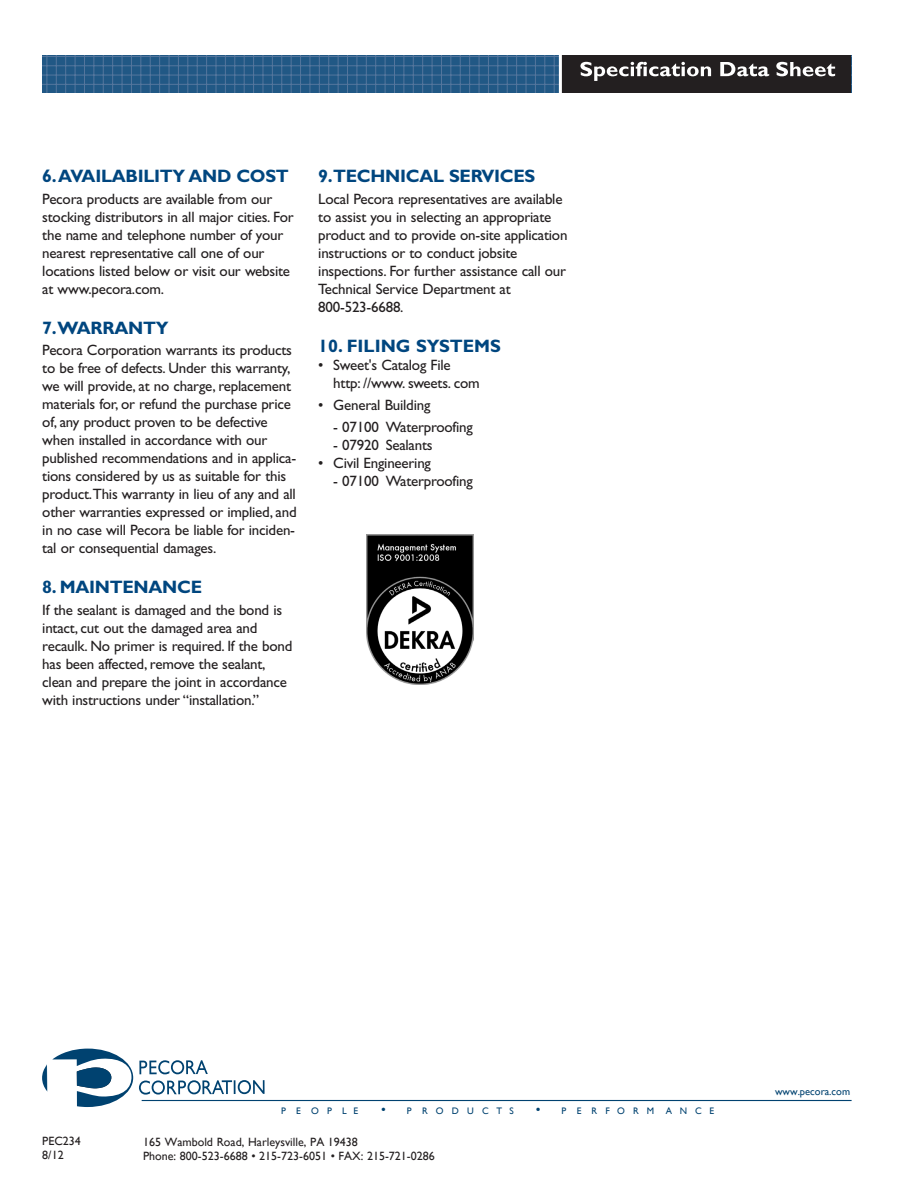
<style>
.page{position:relative;width:918px;height:1188px;background:#fff}
.page>*{position:absolute;margin:0;border:0;box-sizing:border-box;transform-origin:0 0}
.t1{font:700 18px "Gill Sans";letter-spacing:-.015em;color:#00467f}
.t2{font:15px/18px "Gill Sans";letter-spacing:-.015em;color:#231f20}
.t3{font:12px/13.5px "Gill Sans";color:#231f20}
.t4{font:10.5px "Gill Sans";color:#00467f}
.t5{font:10.5px "Gill Sans";color:#004270}
.t6{font:10.2px "Gill Sans";letter-spacing:.835em;color:#00467f}
.t7{font:9.45px "Gill Sans";letter-spacing:.855em;color:#004270}
.t8{font:9.45px "Gill Sans";letter-spacing:.835em;color:#004270}
.s1{font-size:13.5px}
</style>
<div class="page">
<img style="left:367px;top:535px;width:107px;height:149px">
<hr style="left:142px;top:1100px;width:710px;height:1px;background:#004270">
<svg style="left:139px;top:1080px;width:126px;height:15px"></svg>
<svg style="left:42px;top:1049px;width:91px;height:58px"></svg>
<svg style="left:139px;top:1060px;width:69px;height:14px"></svg>
<div style="left:42px;top:56px;width:809px;height:37px;background:#215885"></div>
<hr style="left:42px;top:56px;width:809px;height:1px;background:#54769d">
<hr style="left:42px;top:65px;width:809px;height:1px;background:#54769d">
<hr style="left:42px;top:75px;width:809px;height:1px;background:#54769d">
<hr style="left:42px;top:84px;width:809px;height:1px;background:#54769d">
<hr style="left:42px;top:93px;width:809px;height:1px;background:#54769d">
<hr style="left:554px;top:56px;width:1px;height:37px;background:#54769d">
<hr style="left:544px;top:56px;width:1px;height:37px;background:#54769d">
<hr style="left:535px;top:56px;width:1px;height:37px;background:#54769d">
<hr style="left:526px;top:56px;width:1px;height:37px;background:#54769d">
<hr style="left:516px;top:56px;width:1px;height:37px;background:#54769d">
<hr style="left:507px;top:56px;width:1px;height:37px;background:#54769d">
<hr style="left:497px;top:56px;width:1px;height:37px;background:#54769d">
<hr style="left:488px;top:56px;width:1px;height:37px;background:#54769d">
<hr style="left:479px;top:56px;width:1px;height:37px;background:#54769d">
<hr style="left:469px;top:56px;width:1px;height:37px;background:#54769d">
<hr style="left:460px;top:56px;width:1px;height:37px;background:#54769d">
<hr style="left:450px;top:56px;width:1px;height:37px;background:#54769d">
<hr style="left:441px;top:56px;width:1px;height:37px;background:#54769d">
<hr style="left:432px;top:56px;width:1px;height:37px;background:#54769d">
<hr style="left:422px;top:56px;width:1px;height:37px;background:#54769d">
<hr style="left:413px;top:56px;width:1px;height:37px;background:#54769d">
<hr style="left:404px;top:56px;width:1px;height:37px;background:#54769d">
<hr style="left:394px;top:56px;width:1px;height:37px;background:#54769d">
<hr style="left:385px;top:56px;width:1px;height:37px;background:#54769d">
<hr style="left:375px;top:56px;width:1px;height:37px;background:#54769d">
<hr style="left:366px;top:56px;width:1px;height:37px;background:#54769d">
<hr style="left:357px;top:56px;width:1px;height:37px;background:#54769d">
<hr style="left:347px;top:56px;width:1px;height:37px;background:#54769d">
<hr style="left:338px;top:56px;width:1px;height:37px;background:#54769d">
<hr style="left:328px;top:56px;width:1px;height:37px;background:#54769d">
<hr style="left:319px;top:56px;width:1px;height:37px;background:#54769d">
<hr style="left:310px;top:56px;width:1px;height:37px;background:#54769d">
<hr style="left:300px;top:56px;width:1px;height:37px;background:#54769d">
<hr style="left:291px;top:56px;width:1px;height:37px;background:#54769d">
<hr style="left:281px;top:56px;width:1px;height:37px;background:#54769d">
<hr style="left:272px;top:56px;width:1px;height:37px;background:#54769d">
<hr style="left:263px;top:56px;width:1px;height:37px;background:#54769d">
<hr style="left:253px;top:56px;width:1px;height:37px;background:#54769d">
<hr style="left:244px;top:56px;width:1px;height:37px;background:#54769d">
<hr style="left:234px;top:56px;width:1px;height:37px;background:#54769d">
<hr style="left:225px;top:56px;width:1px;height:37px;background:#54769d">
<hr style="left:216px;top:56px;width:1px;height:37px;background:#54769d">
<hr style="left:206px;top:56px;width:1px;height:37px;background:#54769d">
<hr style="left:197px;top:56px;width:1px;height:37px;background:#54769d">
<hr style="left:187px;top:56px;width:1px;height:37px;background:#54769d">
<hr style="left:178px;top:56px;width:1px;height:37px;background:#54769d">
<hr style="left:169px;top:56px;width:1px;height:37px;background:#54769d">
<hr style="left:159px;top:56px;width:1px;height:37px;background:#54769d">
<hr style="left:150px;top:56px;width:1px;height:37px;background:#54769d">
<hr style="left:140px;top:56px;width:1px;height:37px;background:#54769d">
<hr style="left:131px;top:56px;width:1px;height:37px;background:#54769d">
<hr style="left:122px;top:56px;width:1px;height:37px;background:#54769d">
<hr style="left:112px;top:56px;width:1px;height:37px;background:#54769d">
<hr style="left:103px;top:56px;width:1px;height:37px;background:#54769d">
<hr style="left:93px;top:56px;width:1px;height:37px;background:#54769d">
<hr style="left:84px;top:56px;width:1px;height:37px;background:#54769d">
<hr style="left:75px;top:56px;width:1px;height:37px;background:#54769d">
<hr style="left:65px;top:56px;width:1px;height:37px;background:#54769d">
<hr style="left:56px;top:56px;width:1px;height:37px;background:#54769d">
<hr style="left:47px;top:56px;width:1px;height:37px;background:#54769d">
<div style="left:562px;top:56px;width:289px;height:37px;background:#231f20"></div>
<svg style="left:580px;top:62px;width:131px;height:19px"></svg>
<svg style="left:720px;top:62px;width:49px;height:14px"></svg>
<svg style="left:776px;top:62px;width:59px;height:14px"></svg>
<hr style="left:559px;top:56px;width:3px;height:41px;background:#fff">
<p class="t1" style="left:42px;top:165px;width:248px">6.AVAILABILITY AND COST</p>
<p class="t2" style="left:42px;top:190px;width:253px">Pecora products are available from our stocking distributors in all major cities. For the name and telephone number of your nearest representative call one of our locations listed below or visit our website at www.pecora.com.</p>
<p class="t1" style="left:42px;top:317px;width:128px">7.WARRANTY</p>
<p class="t2" style="left:42px;top:341px;width:256px">Pecora Corporation warrants its products to be free of defects. Under this warranty, we will provide, at no charge, replacement materials for, or refund the purchase price of, any product proven to be defective when installed in accordance with our published recommendations and in applica&shy;tions considered by us as suitable for this product.This warranty in lieu of any and all other warranties expressed or implied, and in no case will Pecora be liable for inciden&shy;tal or consequential damages.</p>
<p class="t1" style="left:42px;top:576px;width:161px">8. MAINTENANCE</p>
<p class="t2" style="left:42px;top:601px;width:252px">If the sealant is damaged and the bond is intact, cut out the damaged area and recaulk. No primer is required. If the bond has been affected, remove the sealant, clean and prepare the joint in accordance with instructions under “installation.”</p>
<p class="t1" style="left:318px;top:165px;width:219px">9.TECHNICAL SERVICES</p>
<p class="t2" style="left:318px;top:190px;width:251px">Local Pecora representatives are available to assist you in selecting an appropriate product and to provide on-site application instructions or to conduct jobsite inspections. For further assistance call our Technical Service Department at 800-523-6688.</p>
<p class="t1" style="left:318px;top:335px;width:184px">10. FILING SYSTEMS</p>
<p class="t2" style="left:333px;top:355px;width:148px;line-height:18.8px;text-indent:-15px">• Sweet's Catalog File http: //www. sweets. com</p>
<p class="t2" style="left:318px;top:396px;width:114px">• General Building</p>
<p class="t2" style="left:333px;top:418px;width:141px">- 07100 Waterproofing</p>
<p class="t2" style="left:333px;top:436px;width:101px">- 07920 Sealants</p>
<p class="t2" style="left:318px;top:454px;width:114px">• Civil Engineering</p>
<p class="t2" style="left:333px;top:472px;width:141px">- 07100 Waterproofing</p>
<p class="t3" style="left:42px;top:1134px;width:40px;line-height:14.4px">PEC234<br>8/12</p>
<p class="t3" style="left:41px;top:1137px;width:40px">PEC234<br>6/08</p>
<p class="t6" style="left:255px;top:1103px;width:77px">PEOPLE</p>
<p class="t6" style="left:403px;top:1103px;width:112px">PRODUCTS</p>
<p class="t7" style="left:281px;top:1105px;width:79px">PEOPLE</p>
<p class="t7" style="left:381px;top:1105px;width:134px"><span class="s1">•</span> P RODUCTS</p>
<p class="t8" style="left:536px;top:1105px;width:180px"><span class="s1">•</span> P E RFORM ANCE</p>
<p class="t3" style="left:143px;top:1135px;width:293px">165 Wambold Road, Harleysville, PA 19438<br>Phone: 800-523-6688 • 215-723-6051 • FAX: 215-721-0286</p>
<p class="t3" style="left:178px;top:1137px;width:255px;text-indent:-15px">Wambold Road, Harleysville, PA 19438<br>800-523-6688 • 215-723-6051 • FAX: 215-721-0286</p>
<p class="t4" style="left:775px;top:1084px;width:76px">www.pecora.com</p>
<p class="t5" style="left:775px;top:1085px;width:77px">www.pecora.com</p>
</div>
